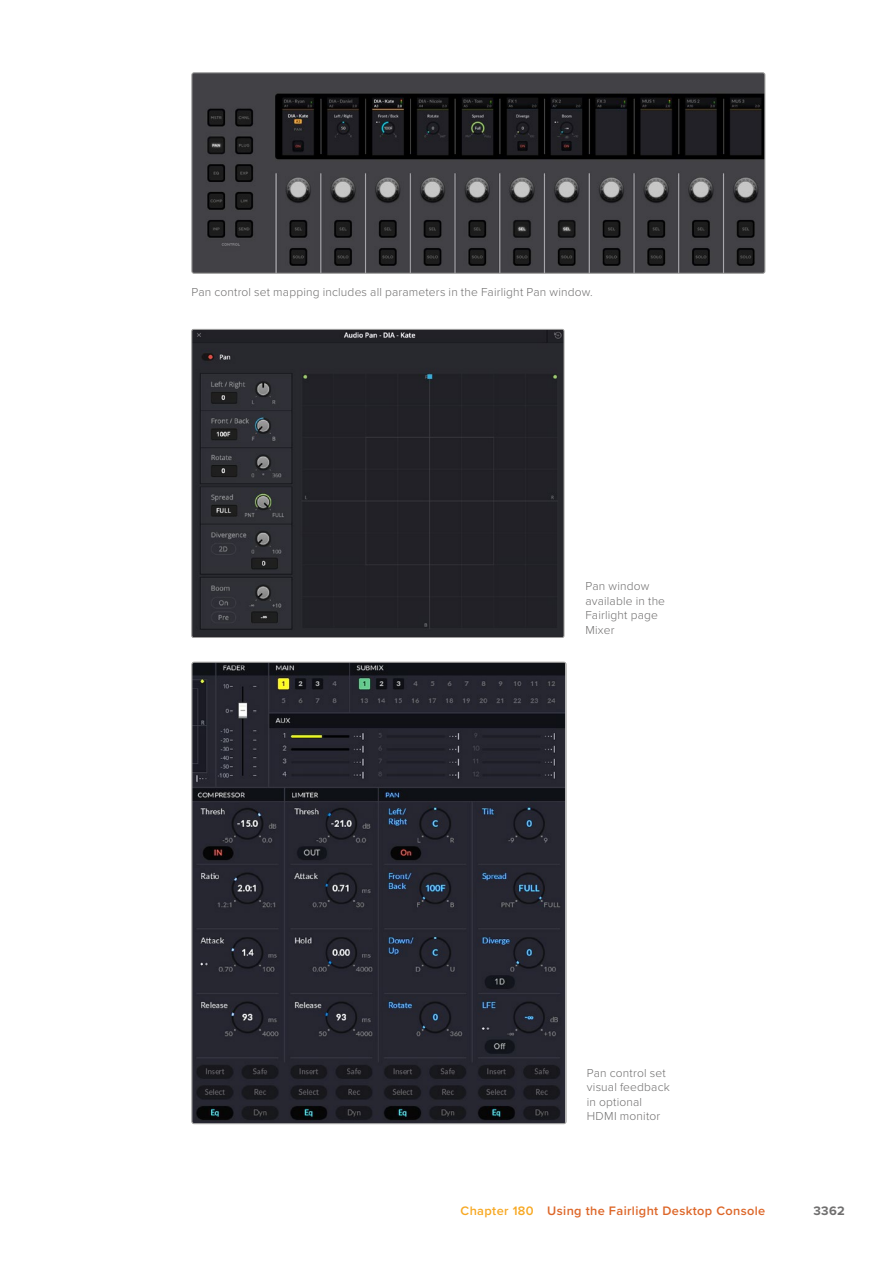
<style>
.page{position:relative;width:893px;height:1263px;background:#fff}
.page>*{position:absolute;margin:0;border:0;box-sizing:border-box;transform-origin:0 0}
.t1{font:600 12.75px "Proxima Nova";letter-spacing:.03em;color:#dd6628}
.t2{font:700 12.75px "Proxima Nova";color:#706f6f}
.t3{font:300 12px/14.4px "Proxima Nova";letter-spacing:.015em;color:#706f6f}
.s1{color:#f7a822}
</style>
<div class="page">
<img style="left:193px;top:74px;width:570px;height:198px">
<div style="left:191px;top:72px;width:574px;height:202px;border:1px solid #9d9d9c;border-radius:2px"></div>
<img style="left:193px;top:329px;width:371px;height:307px">
<div style="left:191px;top:329px;width:373px;height:309px;border:1px solid #9d9d9c;border-radius:2px"></div>
<img style="left:193px;top:664px;width:372px;height:458px">
<p class="t3" style="left:191px;top:284px;width:403px">Pan control set mapping includes all parameters in the Fairlight Pan window.</p>
<p class="t3" style="left:585px;top:579px;width:81px">Pan window available in the<br>Fairlight page<br>Mixer</p>
<p class="t3" style="left:587px;top:1065px;width:85px">Pan control set visual feedback in optional<br>HDMI monitor</p>
<p class="t1" style="left:461px;top:1201px;width:306px"><span class="s1">Chapter 180</span> Using the Fairlight Desktop Console</p>
<p class="t2" style="left:813px;top:1201px;width:33px">3362</p>
</div>
